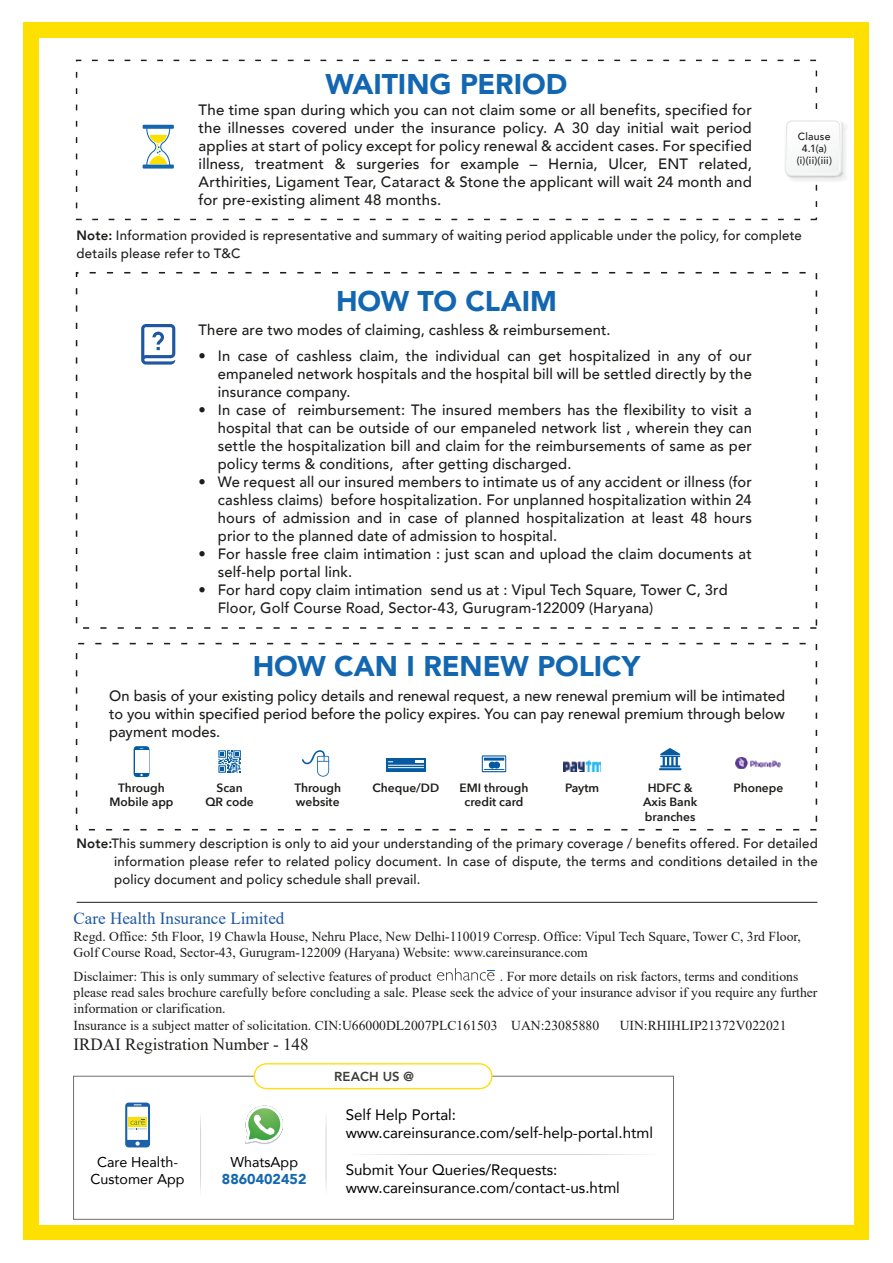
<style>
.page{position:relative;width:893px;height:1263px;background:#fff}
.page>*{position:absolute;margin:0;border:0;box-sizing:border-box;transform-origin:0 0}
.t1{font:900 28.5px "Avenir";letter-spacing:-.005em;color:#1367b1}
.t2{font:17.1px "Times New Roman";color:#1d1d1b}
.t3{font:17.1px "Times New Roman";color:#1f57a2}
.t4{font:15.15px/17.7px "Avenir";color:#010101}
.t5{font:500 15px/18px "Avenir";letter-spacing:.01em;color:#1d1d1b;text-align:justify}
.t6{font:14.25px/16.6px "Avenir";color:#010101;text-align:center}
.t7{font:900 14.25px "Avenir";color:#1568b0}
.t8{font:13.65px/16.4px "Times New Roman";color:#1d1d1b}
.t9{font:500 13.5px/18px "Avenir";letter-spacing:.015em;color:#1d1d1b}
.t10{font:800 13.05px "Avenir";letter-spacing:.015em;color:#3d3d3b}
.t11{font:600 12px/14.4px "Avenir Next";color:#1d1d1b;text-align:center}
.t12{font:500 10.5px/12px "Avenir";letter-spacing:.02em;color:#1d1d1b;text-align:center}
.s1{font-weight:800}
</style>
<div class="page">
<div style="left:24px;top:23px;width:845px;height:1217px;background:#fee000"></div>
<div style="left:39px;top:38px;width:815px;height:1187px;background:#fff"></div>
<svg style="left:141px;top:324px;width:34px;height:41px"></svg>
<div style="left:76px;top:60px;width:741px;height:160px;border:1px dashed #1d1d1b"></div>
<svg style="left:785px;top:119px;width:61px;height:64px"></svg>
<svg style="left:143px;top:125px;width:31px;height:44px"></svg>
<svg style="left:134px;top:746px;width:15px;height:31px"></svg>
<div style="left:135px;top:750px;width:14px;height:23px;background:#fefefe"></div>
<svg style="left:218px;top:750px;width:23px;height:23px"></svg>
<svg style="left:302px;top:750px;width:27px;height:27px"></svg>
<svg style="left:386px;top:758px;width:39px;height:14px"></svg>
<svg style="left:415px;top:760px;width:9px;height:2px"></svg>
<hr style="left:388px;top:765px;width:36px;height:1px;background:#fff">
<hr style="left:388px;top:767px;width:36px;height:1px;background:#fff">
<svg style="left:482px;top:755px;width:24px;height:17px"></svg>
<svg style="left:483px;top:756px;width:22px;height:15px"></svg>
<img style="left:564px;top:760px;width:36px;height:11px">
<svg style="left:659px;top:748px;width:22px;height:22px"></svg>
<img style="left:735px;top:758px;width:45px;height:11px">
<svg style="left:245px;top:1105px;width:38px;height:39px"></svg>
<svg style="left:125px;top:1102px;width:25px;height:45px"></svg>
<div style="left:127px;top:1107px;width:21px;height:33px;background:#fff"></div>
<svg style="left:136px;top:1141px;width:4px;height:5px"></svg>
<svg style="left:129px;top:1118px;width:18px;height:2px"></svg>
<svg style="left:129px;top:1120px;width:18px;height:9px"></svg>
<svg style="left:200px;top:1115px;width:1px;height:77px"></svg>
<svg style="left:326px;top:1118px;width:1px;height:72px"></svg>
<svg style="left:364px;top:1154px;width:279px;height:1px"></svg>
<div style="left:73px;top:1076px;width:601px;height:144px;border:1px solid #706f6f"></div>
<div style="left:254px;top:1064px;width:238px;height:24px;background:#fff;border-radius:12px"></div>
<div style="left:254px;top:1063px;width:239px;height:26px;border:1px solid #ffde11;border-radius:12px"></div>
<hr style="left:77px;top:902px;width:740px;height:1px;background:#1d1d1b">
<svg style="left:437px;top:968px;width:57px;height:13px"></svg>
<h1 class="t1" style="left:326px;top:59px;width:243px">WAITING PERIOD</h1>
<p class="t5" style="left:199px;top:100px;width:555px">The time span during which you can not claim some or all benefits, specified for the illnesses covered under the insurance policy. A 30 day initial wait period applies at start of policy except for policy renewal &amp; accident cases. For specified illness, treatment &amp; surgeries for example – Hernia, Ulcer, ENT related, Arthirities, Ligament Tear, Cataract &amp; Stone the applicant will wait 24 month and for pre-existing aliment 48 months.</p>
<p class="t12" style="left:797px;top:130px;width:37px">Clause<br>4.1(a) (i)(ii)(iii)</p>
<p class="t9" style="left:77px;top:225px;width:727px"><span class="s1">Note:</span> Information provided is representative and summary of waiting period applicable under the policy, for complete details please refer to T&amp;C</p>
<h1 class="t1" style="left:336px;top:276px;width:222px">HOW TO CLAIM</h1>
<p class="t5" style="left:199px;top:320px;width:414px">There are two modes of claiming, cashless &amp; reimbursement.</p>
<p class="t5" style="left:218px;top:346px;width:535px;text-indent:-19px">• In case of cashless claim, the individual can get hospitalized in any of our empaneled network hospitals and the hospital bill will be settled directly by the insurance company.</p>
<p class="t5" style="left:218px;top:400px;width:535px;text-indent:-19px">• In case of reimbursement: The insured members has the flexibility to visit a hospital that can be outside of our empaneled network list , wherein they can settle the hospitalization bill and claim for the reimbursements of same as per policy terms &amp; conditions, after getting discharged.</p>
<p class="t5" style="left:218px;top:472px;width:535px;text-indent:-19px">• We request all our insured members to intimate us of any accident or illness (for cashless claims) before hospitalization. For unplanned hospitalization within 24 hours of admission and in case of planned hospitalization at least 48 hours prior to the planned date of admission to hospital.</p>
<p class="t5" style="left:218px;top:544px;width:536px;text-indent:-19px">• For hassle free claim intimation : just scan and upload the claim documents at self-help portal link.</p>
<p class="t5" style="left:218px;top:580px;width:511px;text-indent:-19px">• For hard copy claim intimation send us at : Vipul Tech Square, Tower C, 3rd<br>Floor, Golf Course Road, Sector-43, Gurugram-122009 (Haryana)</p>
<h1 class="t1" style="left:253px;top:641px;width:389px">HOW CAN I RENEW POLICY</h1>
<p class="t5" style="left:109px;top:686px;width:677px">On basis of your existing policy details and renewal request, a new renewal premium will be intimated to you within specified period before the policy expires. You can pay renewal premium through below payment modes.</p>
<p class="t11" style="left:109px;top:780px;width:66px">Through<br>Mobile app</p>
<p class="t11" style="left:205px;top:780px;width:50px">Scan<br>QR code</p>
<p class="t11" style="left:294px;top:780px;width:48px;text-align:left">Through website</p>
<p class="t11" style="left:373px;top:780px;width:68px">Cheque/DD</p>
<p class="t11" style="left:460px;top:780px;width:70px">EMI through credit card</p>
<p class="t11" style="left:565px;top:780px;width:36px">Paytm</p>
<p class="t11" style="left:643px;top:780px;width:56px">HDFC &amp;<br>Axis Bank branches</p>
<p class="t11" style="left:733px;top:780px;width:52px">Phonepe</p>
<p class="t9" style="left:114px;top:834px;width:705px;text-align:justify;text-indent:-38px"><span class="s1">Note:</span>This summery description is only to aid your understanding of the primary coverage / benefits offered. For detailed information please refer to related policy document. In case of dispute, the terms and conditions detailed in the policy document and policy schedule shall prevail.</p>
<p class="t3" style="left:74px;top:906px;width:212px">Care Health Insurance Limited</p>
<p class="t8" style="left:74px;top:927px;width:729px">Regd. Office: 5th Floor, 19 Chawla House, Nehru Place, New Delhi-110019 Corresp. Office: Vipul Tech Square, Tower C, 3rd Floor,<br>Golf Course Road, Sector-43, Gurugram-122009 (Haryana) Website: www.careinsurance.com</p>
<p class="t8" style="left:74px;top:967px;width:745px;text-indent:426px">. For more details on risk factors, terms and conditions please read sales brochure carefully before concluding a sale. Please seek the advice of your insurance advisor if you require any further information or clarification.<br>Insurance is a subject matter of solicitation. CIN:U66000DL2007PLC161503 UAN:23085880</p>
<p class="t8" style="left:74px;top:967px;width:360px">Disclaimer: This is only summary of selective features of product</p>
<p class="t8" style="left:620px;top:1016px;width:168px">UIN:RHIHLIP21372V022021</p>
<p class="t2" style="left:74px;top:1032px;width:237px">IRDAI Registration Number - 148</p>
<p class="t6" style="left:91px;top:1153px;width:96px">Care Health-<br>Customer App</p>
<p class="t6" style="left:230px;top:1153px;width:69px">WhatsApp</p>
<p class="t7" style="left:222px;top:1167px;width:86px">8860402452</p>
<p class="t10" style="left:334px;top:1066px;width:81px">REACH US @</p>
<p class="t4" style="left:346px;top:1105px;width:309px">Self Help Portal: www.careinsurance.com/self-help-portal.html</p>
<p class="t4" style="left:346px;top:1161px;width:276px">Submit Your Queries/Requests: www.careinsurance.com/contact-us.html</p>
</div>
